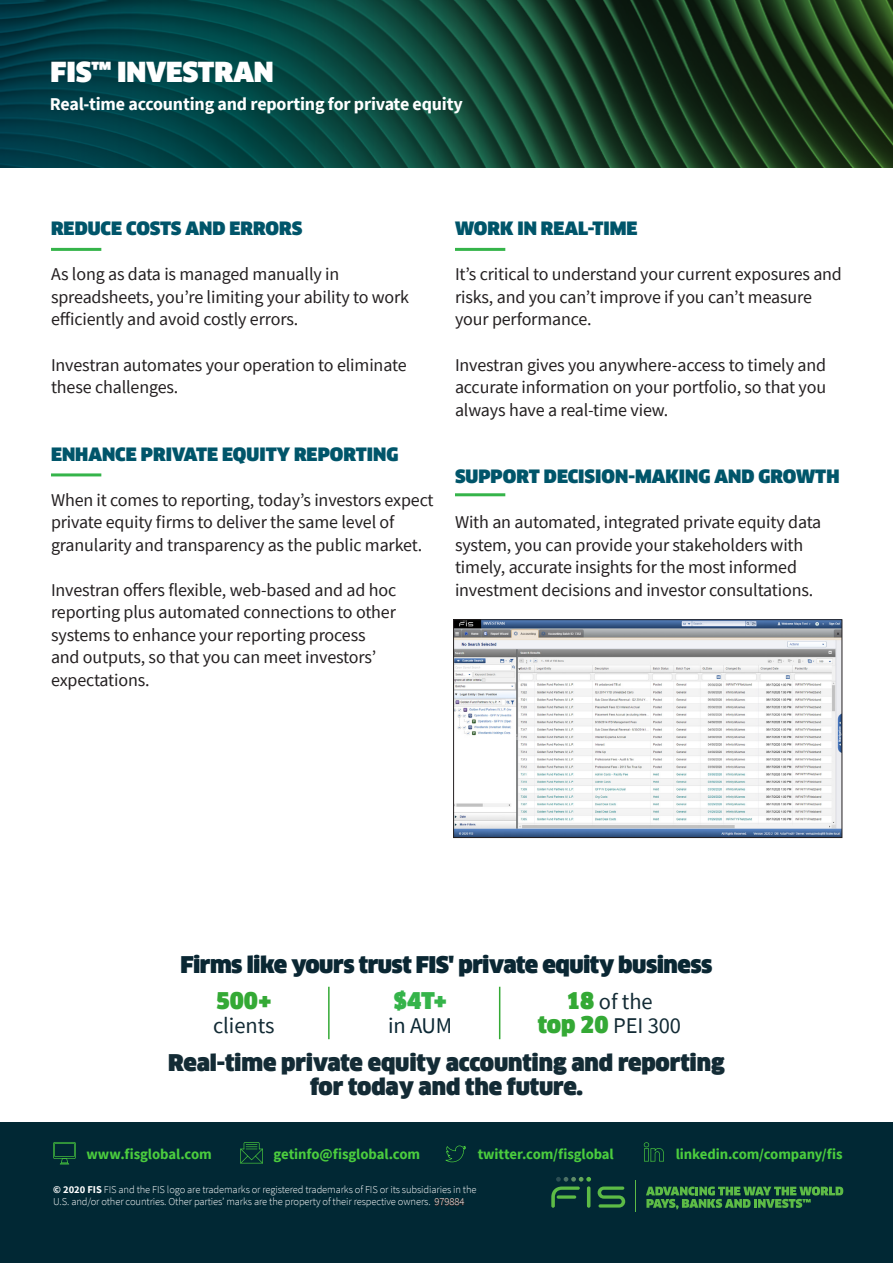
<style>
.page{position:relative;width:893px;height:1263px;background:#fff}
.page>*{position:absolute;margin:0;border:0;box-sizing:border-box;transform-origin:0 0}
.BODY__Internal_pages{font:900 27px "Clan Offc Pro";color:#fff}
.BODY__Internal_pages-2{font:900 22.5px/24px "Clan Offc Pro";letter-spacing:-.005em;color:#132b35;text-align:center}
.BODY__Internal_pages-3{font:900 22.5px "Clan Offc Pro";letter-spacing:-.025em;color:#0a2733}
.t1{font:22.5px "Source Sans Pro";letter-spacing:-.005em;color:#132b35}
.t2{font:22.5px "Source Sans Pro";color:#0a2733}
.t3{font:900 22.5px "Clan Offc Pro";color:#35b44a}
.t4{font:900 22.5px "Clan Offc Pro";color:#34a935}
.BODY__Internal_pages-4{font:18px/22.5px "Source Sans Pro";letter-spacing:-.01em;color:#231f20}
.A_HEAD__Heading_leve{font:900 18px "Clan Offc Pro";color:#00556a}
.t5{font:700 18px "Source Sans Pro";letter-spacing:-.01em;color:#fff}
.t6{font:700 14.7px "Source Sans Pro";letter-spacing:-.01em;color:#4bcd3e}
.t7{font:300 10.5px/12.6px "Source Sans Pro";letter-spacing:-.01em;color:#fff}
.s1{font-family:"Clan Offc Pro";font-weight:900;color:#34a935}
.s2{font-weight:700}
.s3{color:#231f20}
</style>
<div class="page">
<svg style="left:0;top:0;width:893px;height:168px;background:#0e3f33"></svg>
<div style="left:0;top:1122px;width:893px;height:141px;background:#012834"></div>
<svg style="left:53px;top:1142px;width:23px;height:22px"></svg>
<svg style="left:445px;top:1145px;width:21px;height:17px"></svg>
<svg style="left:644px;top:1142px;width:20px;height:19px"></svg>
<svg style="left:240px;top:1142px;width:23px;height:21px"></svg>
<svg style="left:598px;top:1186px;width:27px;height:21px"></svg>
<svg style="left:551px;top:1177px;width:40px;height:31px"></svg>
<svg style="left:557px;top:1195px;width:19px;height:4px"></svg>
<hr style="left:587px;top:1186px;width:3px;height:22px;background:#5dbb46;border-radius:2px">
<hr style="left:635px;top:1180px;width:1px;height:32px;background:#5dbb46">
<svg style="left:646px;top:1186px;width:197px;height:23px"></svg>
<hr style="left:455px;top:493px;width:50px;height:3px;background:#35b44a">
<img style="left:455px;top:621px;width:385px;height:215px">
<div style="left:453px;top:619px;width:389px;height:219px;border:1px solid #231f20"></div>
<hr style="left:455px;top:248px;width:50px;height:3px;background:#35b44a">
<hr style="left:51px;top:248px;width:50px;height:3px;background:#35b44a">
<hr style="left:51px;top:473px;width:50px;height:3px;background:#35b44a">
<hr style="left:328px;top:987px;width:2px;height:52px;background:#34a935">
<hr style="left:499px;top:987px;width:1px;height:52px;background:#34a935">
<p class="BODY__Internal_pages" style="left:50px;top:57px;width:225px">FIS™ INVESTRAN</p>
<p class="t5" style="left:50px;top:92px;width:415px">Real-time accounting and reporting for private equity</p>
<p class="A_HEAD__Heading_leve" style="left:51px;top:218px;width:253px">REDUCE COSTS AND ERRORS</p>
<p class="BODY__Internal_pages-4" style="left:51px;top:263px;width:360px">As long as data is managed manually in spreadsheets, you’re limiting your ability to work efficiently and avoid costly errors.</p>
<p class="BODY__Internal_pages-4" style="left:51px;top:353px;width:357px">Investran automates your operation to eliminate these challenges.</p>
<p class="A_HEAD__Heading_leve" style="left:51px;top:443px;width:349px">ENHANCE PRIVATE EQUITY REPORTING</p>
<p class="BODY__Internal_pages-4" style="left:51px;top:488px;width:384px">When it comes to reporting, today’s investors expect private equity firms to deliver the same level of granularity and transparency as the public market.</p>
<p class="BODY__Internal_pages-4" style="left:51px;top:578px;width:347px">Investran offers flexible, web-based and ad hoc reporting plus automated connections to other systems to enhance your reporting process and outputs, so that you can meet investors’ expectations.</p>
<p class="A_HEAD__Heading_leve" style="left:455px;top:218px;width:184px">WORK IN REAL-TIME</p>
<p class="BODY__Internal_pages-4" style="left:455px;top:263px;width:388px">It’s critical to understand your current exposures and risks, and you can’t improve if you can’t measure your performance.</p>
<p class="BODY__Internal_pages-4" style="left:455px;top:353px;width:373px;text-align:justify">Investran gives you anywhere-access to timely and accurate information on your portfolio, so that you always have a real-time view.</p>
<p class="A_HEAD__Heading_leve" style="left:455px;top:466px;width:386px">SUPPORT DECISION-MAKING AND GROWTH</p>
<p class="BODY__Internal_pages-4" style="left:455px;top:511px;width:368px">With an automated, integrated private equity data system, you can provide your stakeholders with timely, accurate insights for the most informed investment decisions and investor consultations.</p>
<p class="BODY__Internal_pages-3" style="left:180px;top:952px;width:533px">Firms like yours trust FIS' private equity business</p>
<p class="t1" style="left:566px;top:987px;width:88px"><span class="s1">18</span> of the</p>
<p class="t1" style="left:538px;top:1011px;width:145px"><span class="s1">top 20</span> PEI 300</p>
<p class="t3" style="left:393px;top:987px;width:56px">$4T+</p>
<p class="t2" style="left:388px;top:1011px;width:65px">in AUM</p>
<p class="t4" style="left:216px;top:987px;width:58px">500+</p>
<p class="t1" style="left:213px;top:1011px;width:63px">clients</p>
<p class="BODY__Internal_pages-2" style="left:168px;top:1050px;width:558px">Real-time private equity accounting and reporting for today and the future.</p>
<p class="t6" style="left:86px;top:1144px;width:127px">www.fisglobal.com</p>
<p class="t6" style="left:273px;top:1144px;width:148px">getinfo@fisglobal.com</p>
<p class="t6" style="left:478px;top:1144px;width:138px">twitter.com/fisglobal</p>
<p class="t6" style="left:676px;top:1144px;width:168px">linkedin.com/company/fis</p>
<p class="t7" style="left:53px;top:1183px;width:425px"><span class="s2">© 2020 FIS</span> FIS and the FIS logo are trademarks or registered trademarks of FIS or its subsidiaries in the<br>U.S. and/or other countries. Other parties’ marks are the property of their respective owners. <span class="s3">979884</span></p>
</div>
